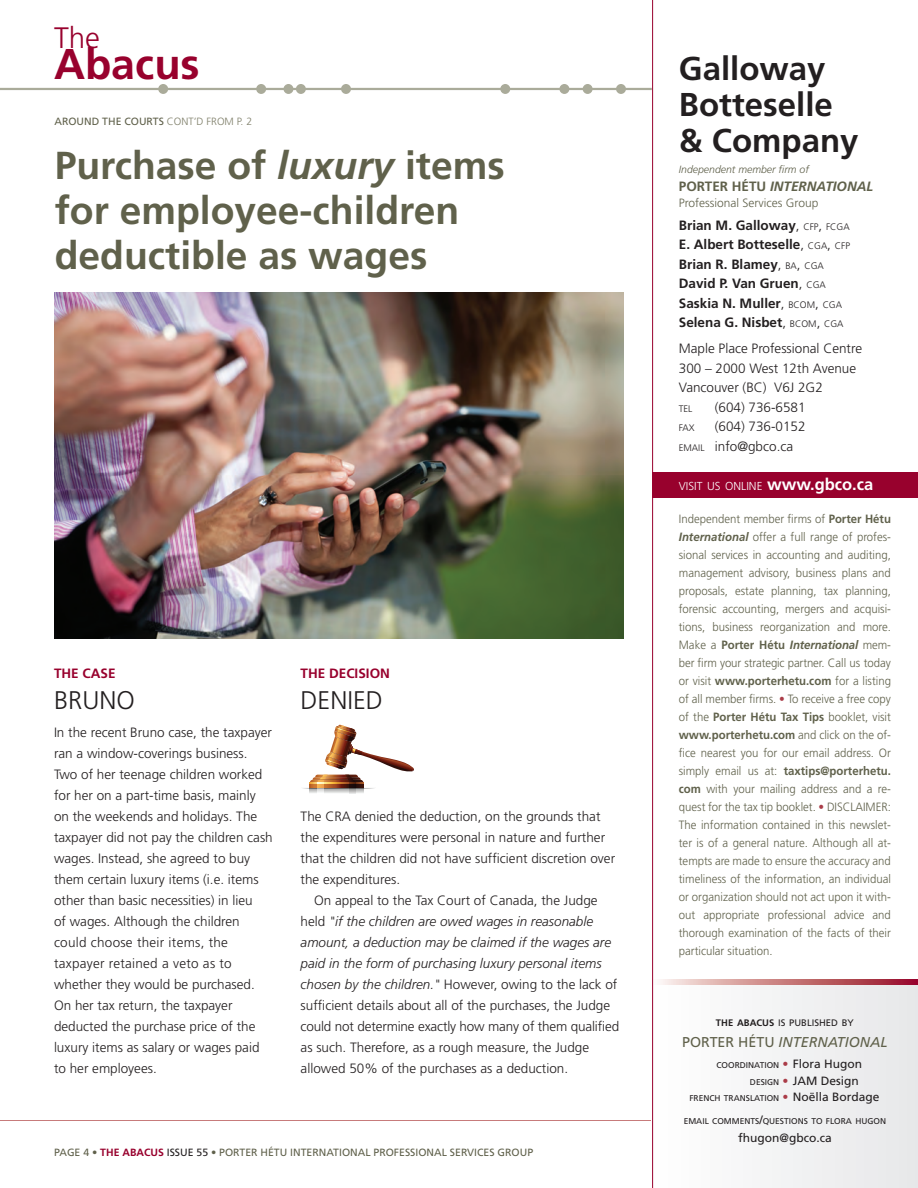
<style>
.page{position:relative;width:918px;height:1188px;background:#fff}
.page>*{position:absolute;margin:0;border:0;box-sizing:border-box;transform-origin:0 0}
.t1{font:700 43.05px "Frutiger";color:#98012d}
.t2{font:700 39px/45px "Frutiger";color:#60614b}
.t3{font:700 33px/36px "Frutiger";color:#231f20}
.t4{font:300 29.55px "Frutiger";color:#98012d}
.t5{font:300 25.5px "Frutiger";color:#231f20}
.t6{font:italic 14.25px "Frutiger";color:#60614b}
.t7{font:300 13.5px/21px "Frutiger";color:#231f20}
.t8{font:700 13.5px/19.5px "Frutiger";color:#231f20}
.t9{font:italic 700 13.5px "Frutiger";color:#60614b}
.t10{font:700 13.5px "Frutiger";color:#98012d}
.t11{font:300 12px/18px "Frutiger";color:#60614b;text-align:justify;scale:.95 1}
.t12{font:12px "Frutiger";color:#231f20}
.t13{font:300 12px "Frutiger";color:#60614b}
.t14{font:300 11.55px "Frutiger";color:#fff}
.t15{font:10.5px "Frutiger";color:#60614b}
.t16{font:italic 300 10.5px "Frutiger";color:#60614b}
.t17{font:300 10.5px "Frutiger";color:#7f7f69}
.t18{font:9.45px "Frutiger";color:#231f20}
.t19{font:300 9.45px "Frutiger";color:#231f20}
.t20{font:8.4px "Frutiger";color:#231f20}
.s1{font-style:italic}
.s2{font-weight:700;color:#98012d}
.s3{color:#231f20}
.s4{font-style:normal}
.s5{font-weight:300}
.s6{font-weight:300;font-size:9.45px}
.s7{font-size:9.45px}
.s8{font-weight:700;font-size:16.5px}
.s9{font-weight:700}
.s10{font-weight:700;font-style:italic}
.s11{color:#aa3c48}
.s12{font-weight:300;font-size:12px;color:#aa3c48}
.s13{font-size:12px}
.s14{font-size:8.4px}
.s15{font-weight:300;color:#aa3c48}
</style>
<div class="page">
<hr style="left:0;top:1120px;width:918px;height:1px;background:#c77b7b">
<div style="left:653px;top:473px;width:265px;height:25px;background:#98012d"></div>
<div style="left:652px;top:980px;width:266px;height:208px;background:#f2f3f4"></div>
<svg style="left:653px;top:980px;width:265px;height:5px"></svg>
<img style="left:54px;top:293px;width:570px;height:345px">
<hr style="left:652px;top:0;width:1px;height:1188px;background:#98012d">
<hr style="left:0;top:88px;width:652px;height:2px;background:#aaab9a">
<div style="left:158px;top:84px;width:10px;height:10px;background:#aaab9a;border-radius:50%"></div>
<div style="left:256px;top:84px;width:10px;height:10px;background:#aaab9a;border-radius:50%"></div>
<div style="left:283px;top:84px;width:10px;height:10px;background:#aaab9a;border-radius:50%"></div>
<div style="left:296px;top:84px;width:10px;height:10px;background:#aaab9a;border-radius:50%"></div>
<div style="left:341px;top:84px;width:10px;height:10px;background:#aaab9a;border-radius:50%"></div>
<div style="left:500px;top:84px;width:10px;height:10px;background:#aaab9a;border-radius:50%"></div>
<div style="left:559px;top:84px;width:10px;height:10px;background:#aaab9a;border-radius:50%"></div>
<div style="left:583px;top:84px;width:10px;height:10px;background:#aaab9a;border-radius:50%"></div>
<div style="left:616px;top:84px;width:10px;height:10px;background:#aaab9a;border-radius:50%"></div>
<svg style="left:303px;top:725px;width:111px;height:68px"></svg>
<h3 class="t4" style="left:54px;top:21px;width:48px">The</h3>
<h1 class="t1" style="left:54px;top:39px;width:147px">Abacus</h1>
<p class="t15" style="left:54px;top:115px;width:16px">Aroun</p>
<p class="t15" style="left:92px;top:115px;width:18px">d the</p>
<p class="t15" style="left:124px;top:115px;width:8px">courts</p>
<p class="t17" style="left:167px;top:116px;width:87px">cont’d from p. 2</p>
<h2 class="t2" style="left:55px;top:142px;width:452px">Purchase of <span class="s1">luxury</span> items for employee-children deductible as wages</h2>
<p class="t10" style="left:54px;top:665px;width:38px">THE cas</p>
<p class="t10" style="left:108px;top:665px;width:9px">e</p>
<h3 class="t5" style="left:54px;top:686px;width:78px">Bruno</h3>
<p class="t7" style="left:54px;top:722px;width:220px">In the recent Bruno case, the taxpayer ran a window-coverings business.<br>Two of her teenage children worked for her on a part-time basis, mainly on the weekends and holidays. The taxpayer did not pay the children cash wages. Instead, she agreed to buy them certain luxury items (i.e. items other than basic necessities) in lieu<br>of wages. Although the children could choose their items, the taxpayer retained a veto as to whether they would be purchased.<br>On her tax return, the taxpayer deducted the purchase price of the luxury items as salary or wages paid to her employees.</p>
<p class="t10" style="left:301px;top:665px;width:89px">THE Decision</p>
<h3 class="t5" style="left:301px;top:686px;width:80px">Denied</h3>
<p class="t7" style="left:301px;top:806px;width:316px">The CRA denied the deduction, on the grounds that the expenditures were personal in nature and further that the children did not have sufficient discretion over the expenditures.</p>
<p class="t7" style="left:301px;top:890px;width:320px;text-indent:14px">On appeal to the Tax Court of Canada, the Judge held <span class="s1">"if the children are owed wages in reasonable amount, a deduction may be claimed if the wages are paid in the form of purchasing luxury personal items chosen by the children."</span> However, owing to the lack of sufficient details about all of the purchases, the Judge could not determine exactly how many of them qualified as such. Therefore, as a rough measure, the Judge allowed 50% of the purchases as a deduction.</p>
<p class="t15" style="left:54px;top:1146px;width:481px">PAGE 4 • <span class="s2">THE ABACUS</span> <span class="s3">issue 55</span> • PORTER HÉTU INTERNATIONAL PROFESSIONAL SERVICES GROUP</p>
<h3 class="t3" style="left:679px;top:50px;width:181px">Galloway<br>Botteselle &amp; Company</h3>
<p class="t16" style="left:679px;top:163px;width:132px">Independent member firm of</p>
<p class="t9" style="left:679px;top:178px;width:196px"><span class="s4">Port er Hét u</span> International</p>
<p class="t13" style="left:679px;top:196px;width:141px">Professional Services Group</p>
<p class="t8" style="left:679px;top:215px;width:173px">Brian M. Galloway<span class="s5">,</span> <span class="s6">CFP</span><span class="s5">,</span> <span class="s6">FCGA<br></span>E. Albert Botteselle<span class="s5">,</span> <span class="s6">CGA</span><span class="s5">,</span> <span class="s6">CFP<br></span>Brian R. Blamey<span class="s5">,</span> <span class="s6">BA</span><span class="s5">,</span> <span class="s6">CGA<br></span>David P. Van Gruen<span class="s5">,</span> <span class="s6">CGA<br></span>Saskia N. Muller<span class="s5">,</span> <span class="s6">BCOM</span><span class="s5">,</span> <span class="s6">CGA<br></span>Selena G. Nisbet<span class="s5">,</span> <span class="s6">BCOM</span><span class="s5">,</span> <span class="s6">CGA</span></p>
<p class="t7" style="left:679px;top:339px;width:185px;line-height:19.5px">Maple Place Professional Centre<br>300 – 2000 West 12th Avenue<br>Vancouver (BC) V6J 2G2</p>
<p class="t19" style="left:679px;top:403px;width:15px">TEL</p>
<p class="t7" style="left:715px;top:397px;width:92px">(604) 736-6581</p>
<p class="t19" style="left:679px;top:423px;width:17px">FAX</p>
<p class="t7" style="left:679px;top:417px;width:128px;line-height:19.5px;text-indent:36px">(604) 736-0152<br><span class="s7">EMAIL</span> info@gbco.ca</p>
<p class="t14" style="left:679px;top:479px;width:196px">VISIT US ONLINE <span class="s8">www.gbco.ca</span></p>
<p class="t11" style="left:679px;top:510px;width:225px">Independent member firms of <span class="s9">Porter Hétu </span><span class="s10">International</span> offer a full range of profes&shy;sional services in accounting and auditing, management advisory, business plans and proposals, estate planning, tax planning, forensic accounting, mergers and acquisi&shy;tions, business reorganization and more.<br>Make a <span class="s9">Porter Hétu</span> <span class="s10">International</span> mem&shy;ber firm your strategic partner. Call us today or visit <span class="s9">www.porterhetu.com</span> for a listing of all member firms. <span class="s11">•</span> To receive a free copy of the <span class="s9">Porter Hétu Tax Tips</span> booklet, visit <span class="s9">www.porterhetu.com</span> and click on the of&shy;fice nearest you for our email address. Or simply email us at: <span class="s9">taxtips@porterhetu. com</span> with your mailing address and a re&shy;quest for the tax tip booklet. <span class="s11">•</span> Disc laim er:<br>The information contained in this newslet&shy;ter is of a general nature. Although all at&shy;tempts are made to ensure the accuracy and timeliness of the information, an individual or organization should not act upon it with&shy;out appropriate professional advice and thorough examination of the facts of their particular situation.</p>
<p class="t18" style="left:716px;top:1017px;width:139px"><span class="s9">THE ABACUS</span> IS PUBLISHED BY</p>
<p class="t6" style="left:682px;top:1034px;width:207px"><span class="s4">Porter Hétu</span> INTERNATIONAL</p>
<p class="t20" style="left:717px;top:1060px;width:147px">COORDINATION <span class="s12">•</span> <span class="s13">Flora Hugon</span></p>
<p class="t12" style="left:750px;top:1073px;width:110px"><span class="s14">DESIGN</span> <span class="s15">•</span> JAM Design</p>
<p class="t20" style="left:689px;top:1093px;width:192px">FRENCH TRANSLATION <span class="s12">•</span> <span class="s13">Noëlla Bordage</span></p>
<p class="t20" style="left:684px;top:1116px;width:204px">EMAIL COMMENTS<span class="s13">/</span>QUESTIONS TO FLORA HUGON</p>
<p class="t12" style="left:738px;top:1130px;width:95px">fhugon@gbco.ca</p>
</div>
